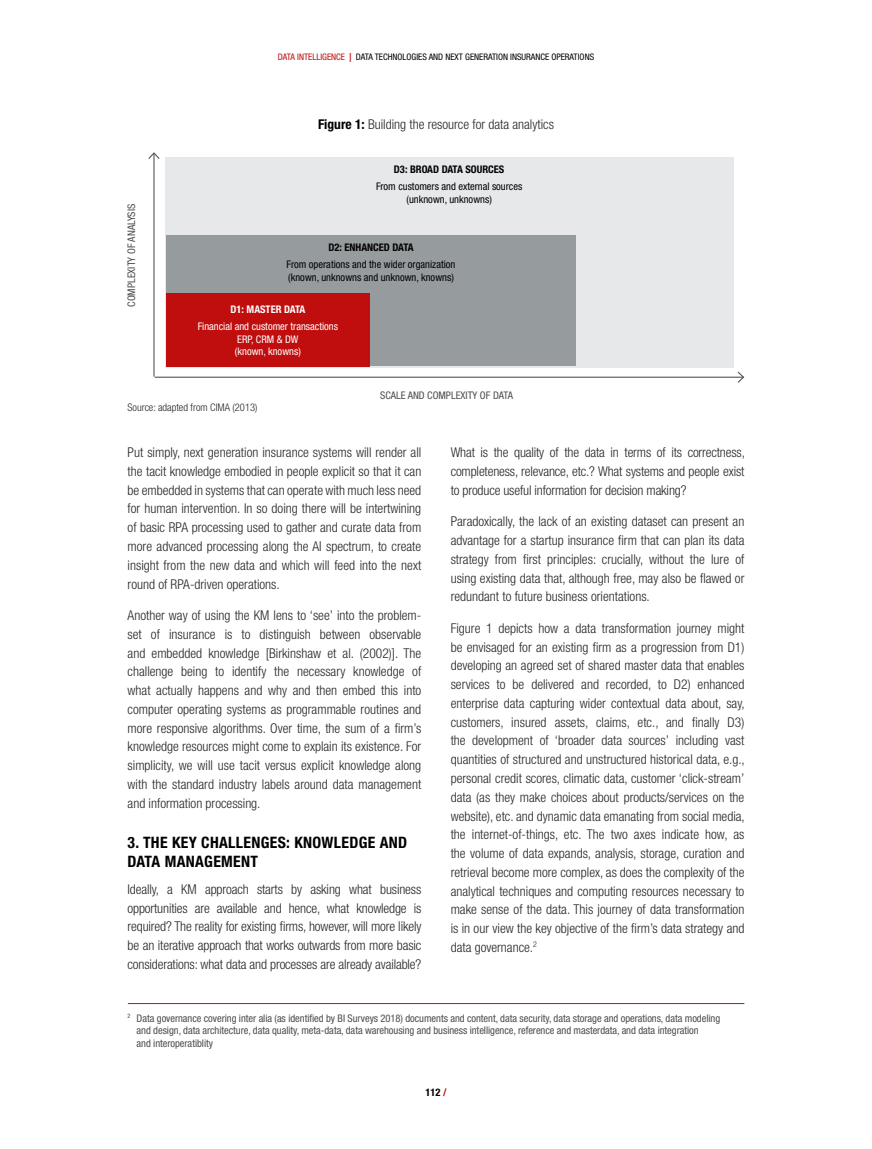
<style>
.page{position:relative;width:872px;height:1149px;background:#fff}
.page>*{position:absolute;margin:0;border:0;box-sizing:border-box;transform-origin:0 0}
.t1{font:700 condensed 15.75px/18.8px "Helvetica Neue LT Std";letter-spacing:.02em;color:#000}
.t2{font:300 condensed 13.5px/18.8px "Helvetica Neue LT Std";color:#262626;text-align:justify}
.t3{font:condensed 10.5px/12.6px "Helvetica Neue LT Std";letter-spacing:-.005em;color:#4d4d4f}
.t4{font:condensed 10.5px/12.6px "Helvetica Neue LT Std";color:#000;text-align:center}
.t5{font:condensed 10.5px/12.6px "Helvetica Neue LT Std";color:#fff;text-align:center}
.t6{font:700 condensed 10.5px "Helvetica Neue LT Std";color:#000}
.t7{font:300 condensed 10.5px "Helvetica Neue LT Std";color:#262626}
.t8{font:700 condensed 10.5px "Helvetica Neue LT Std";color:#fff}
.t9{font:condensed 9px "Helvetica Neue LT Std";color:#000}
.s1{color:#c00d0d}
.s2{font-weight:700;font-stretch:normal;color:#c00d0d}
.s3{font-weight:700;color:#000}
</style>
<div class="page">
<hr style="left:155px;top:376px;width:588px;height:1px;background:#575756">
<svg style="left:736px;top:371px;width:9px;height:12px"></svg>
<hr style="left:153px;top:153px;width:1px;height:223px;background:#575756">
<svg style="left:148px;top:152px;width:12px;height:8px"></svg>
<div style="left:165px;top:157px;width:568px;height:210px;background:#e7e8ea"></div>
<div style="left:166px;top:235px;width:410px;height:131px;background:#969b9e"></div>
<div style="left:166px;top:293px;width:203px;height:74px;background:#c00d0d"></div>
<hr style="left:128px;top:1002px;width:616px;height:1px;background:#c00d0d">
<p class="t9" style="left:278px;top:52px;width:318px"><span class="s1">DATA INTELLIGENCE</span> <span class="s2">|</span> DATA TECHNOLOGIES AND NEXT GENERATION INSURANCE OPERATIONS</p>
<p class="t3" style="left:125px;top:307px;width:104px;rotate:-90deg">COMPLEXITY OF ANALYSIS</p>
<p class="t2" style="left:318px;top:114px;width:237px"><span class="s3">Figure 1:</span> Building the resource for data analytics</p>
<p class="t6" style="left:394px;top:163px;width:112px">D3: BROAD DATA SOURCES</p>
<p class="t4" style="left:376px;top:180px;width:148px">From customers and external sources (unknown, unknowns)</p>
<p class="t6" style="left:328px;top:241px;width:87px">D2: ENHANCED DATA</p>
<p class="t4" style="left:286px;top:258px;width:170px;text-align:left">From operations and the wider organization (known, unknowns and unknown, knowns)</p>
<p class="t8" style="left:230px;top:303px;width:76px">D1: MASTER DATA</p>
<p class="t5" style="left:198px;top:320px;width:142px">Financial and customer transactions<br>ERP, CRM &amp; DW<br>(known, knowns)</p>
<p class="t3" style="left:380px;top:389px;width:134px">SCALE AND COMPLEXITY OF DATA</p>
<p class="t7" style="left:128px;top:400px;width:131px">Source: adapted from CIMA (2013)</p>
<p class="t2" style="left:128px;top:443px;width:295px">Put simply, next generation insurance systems will render all the tacit knowledge embodied in people explicit so that it can be embedded in systems that can operate with much less need for human intervention. In so doing there will be intertwining of basic RPA processing used to gather and curate data from more advanced processing along the AI spectrum, to create insight from the new data and which will feed into the next round of RPA-driven operations.</p>
<p class="t2" style="left:128px;top:605px;width:295px">Another way of using the KM lens to ‘see’ into the problem&shy;set of insurance is to distinguish between observable and embedded knowledge [Birkinshaw et al. (2002)]. The challenge being to identify the necessary knowledge of what actually happens and why and then embed this into computer operating systems as programmable routines and more responsive algorithms. Over time, the sum of a rm’s knowledge resources might come to explain its existence. For simplicity, we will use tacit versus explicit knowledge along with the standard industry labels around data management and information processing.</p>
<p class="t1" style="left:128px;top:832px;width:281px">3. THE KEY CHALLENGES: KNOWLEDGE AND<br>DATA MANAGEMENT</p>
<p class="t2" style="left:128px;top:879px;width:295px">Ideally, a KM approach starts by asking what business opportunities are available and hence, what knowledge is required? The reality for existing rms, however, will more likely be an iterative approach that works outwards from more basic considerations: what data and processes are already available?</p>
<p class="t2" style="left:451px;top:443px;width:296px">What is the quality of the data in terms of its correctness, completeness, relevance, etc.? What systems and people exist to produce useful information for decision making?</p>
<p class="t2" style="left:451px;top:512px;width:295px">Paradoxically, the lack of an existing dataset can present an advantage for a startup insurance rm that can plan its data strategy from rst principles: crucially, without the lure of using existing data that, although free, may also be awed or redundant to future business orientations.</p>
<p class="t2" style="left:451px;top:618px;width:296px">Figure 1 depicts how a data transformation journey might be envisaged for an existing rm as a progression from D1) developing an agreed set of shared master data that enables services to be delivered and recorded, to D2) enhanced enterprise data capturing wider contextual data about, say, customers, insured assets, claims, etc., and nally D3) the development of ‘broader data sources’ including vast quantities of structured and unstructured historical data, e.g., personal credit scores, climatic data, customer ‘click-stream’ data (as they make choices about products/services on the website), etc. and dynamic data emanating from social media, the internet-of-things, etc. The two axes indicate how, as the volume of data expands, analysis, storage, curation and retrieval become more complex, as does the complexity of the analytical techniques and computing resources necessary to make sense of the data. This journey of data transformation is in our view the key objective of the rm’s data strategy and data governance.<sup>2</sup></p>
<p class="t3" style="left:137px;top:1011px;width:585px;text-indent:-9px"><sup>2</sup> Data governance covering inter alia (as identified by BI Surveys 2018) documents and content, data security, data storage and operations, data modeling and design, data architecture, data quality, meta-data, data warehousing and business intelligence, reference and masterdata, and data integration<br>and interoperatiblity</p>
<p class="t6" style="left:425px;top:1085px;width:23px">112 <span class="s1">/</span></p>
</div>
